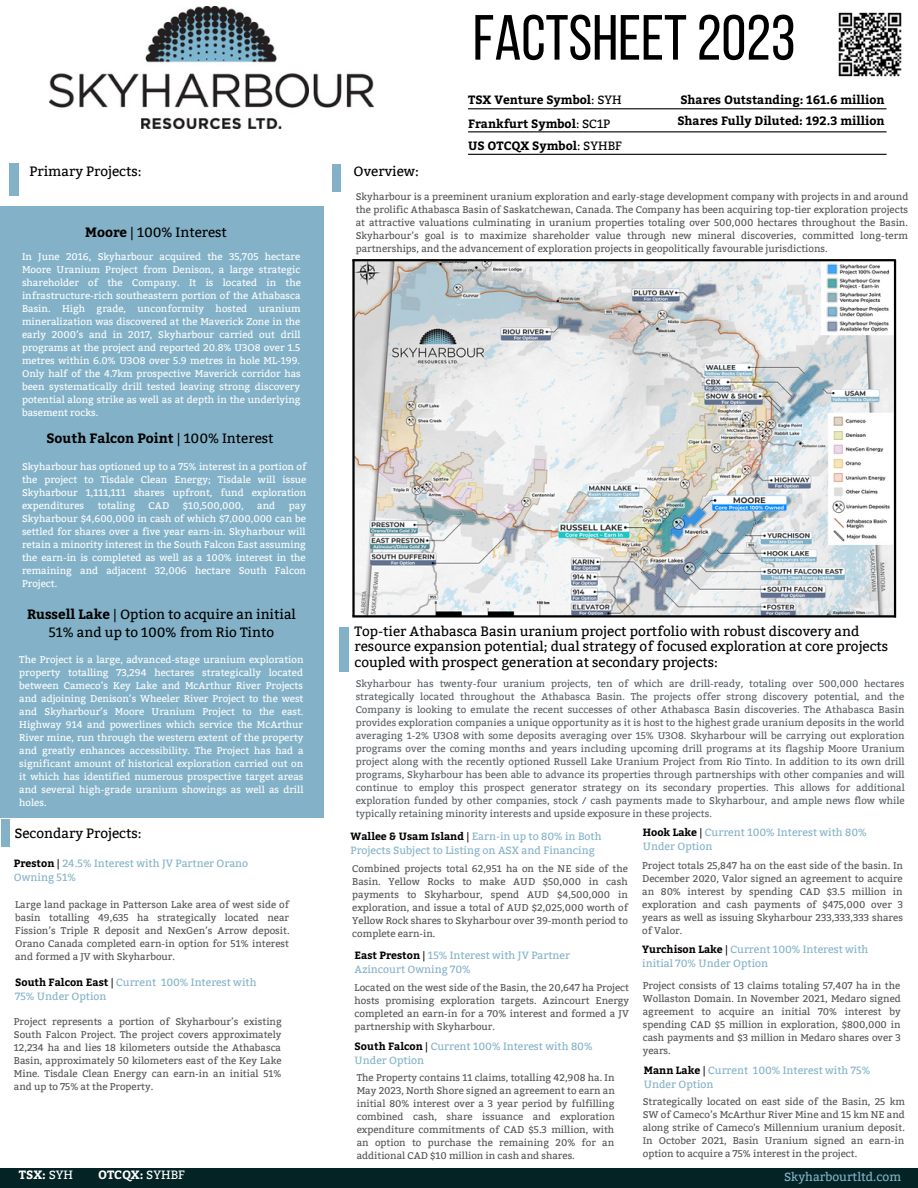
<style>
.page{position:relative;width:918px;height:1188px;background:#fff}
.page>*{position:absolute;margin:0;border:0;box-sizing:border-box;transform-origin:0 0}
.t1{font:63.75px "Bebas Neue";color:#000}
.t2{font:13.5px/15.8px "Bitter";color:#000}
.t3{font:700 13.5px "Bitter";color:#000}
.t4{font:700 12px "Bitter";color:#000}
.t5{font:700 12px "Bitter";color:#fff}
.t6{font:12px "Bitter";color:#83b2c8}
.t7{font:10.5px/14px "Bitter";color:#83b2c8}
.t8{font:9.75px/13px "Bitter";color:#545454;text-align:justify}
.t9{font:9.75px/13px "Bitter";color:#fff;text-align:justify}
.t10{font:9.75px/13px "Bitter";color:#575f64;text-align:justify}
.s1{font-weight:700}
.s2{font-weight:400}
.s3{font-weight:700;color:#000}
.s4{color:#000}
</style>
<div class="page">
<img style="left:49px;top:6px;width:324px;height:123px">
<div style="left:0;top:207px;width:324px;height:610px;background:#83b2c8"></div>
<img style="left:355px;top:261px;width:539px;height:354px">
<div style="left:0;top:1168px;width:918px;height:20px;background:#042324"></div>
<div style="left:332px;top:164px;width:8px;height:28px;background:#83b2c8"></div>
<hr style="left:468px;top:108px;width:419px;height:1px;background:#000">
<div style="left:339px;top:627px;width:9px;height:45px;background:#83b2c8"></div>
<hr style="left:468px;top:131px;width:419px;height:1px;background:#000">
<hr style="left:468px;top:154px;width:419px;height:1px;background:#000">
<div style="left:9px;top:164px;width:10px;height:32px;background:#83b2c8"></div>
<div style="left:1px;top:819px;width:8px;height:28px;background:#83b2c8"></div>
<hr style="left:352px;top:259px;width:544px;height:2px;background:#000">
<hr style="left:352px;top:260px;width:3px;height:356px;background:#000">
<hr style="left:352px;top:615px;width:544px;height:3px;background:#000">
<hr style="left:894px;top:260px;width:2px;height:358px;background:#000">
<img style="left:838px;top:12px;width:64px;height:65px">
<p class="t1" style="left:473px;top:12px;width:324px">FACTSHEET2023</p>
<p class="t2" style="left:29px;top:164px;width:114px">Primary Projects:</p>
<p class="t2" style="left:85px;top:224px;width:143px"><span class="s1">Moore</span> | 100% Interest</p>
<p class="t9" style="left:22px;top:250px;width:280px">In June 2016, Skyharbour acquired the 35,705 hectare Moore Uranium Project from Denison, a large strategic shareholder of the Company. It is located in the infrastructure-rich southeastern portion of the Athabasca Basin. High grade, unconformity hosted uranium mineralization was discovered at the Maverick Zone in the early 2000’s and in 2017, Skyharbour carried out drill programs at the project and reported 20.8% U3O8 over 1.5 metres within 6.0% U3O8 over 5.9 metres in hole ML-199.<br>Only half of the 4.7km prospective Maverick corridor has been systematically drill tested leaving strong discovery potential along strike as well as at depth in the underlying basement rocks.</p>
<p class="t3" style="left:46px;top:428px;width:229px">South Falcon Point <span class="s2">| 100% Interest</span></p>
<p class="t9" style="left:22px;top:460px;width:286px">Skyharbour has optioned up to a 75% interest in a portion of the project to Tisdale Clean Energy; Tisdale will issue Skyharbour 1,111,111 shares upfront, fund exploration expenditures</p>
<p class="t9" style="left:98px;top:499px;width:39px">totaling</p>
<p class="t9" style="left:149px;top:499px;width:22px">CAD</p>
<p class="t9" style="left:183px;top:499px;width:62px">$10,500,000,</p>
<p class="t9" style="left:257px;top:499px;width:19px">and</p>
<p class="t9" style="left:22px;top:499px;width:286px;text-indent:267px">pay Skyharbour $4,600,000 in cash of which $7,000,000 can be settled for shares over a five year earn-in. Skyharbour will retain a minority interest in the South Falcon East assuming the earn-in is completed as well as a 100% interest in the remaining and adjacent 32,006 hectare South Falcon Project.</p>
<p class="t2" style="left:27px;top:606px;width:270px;line-height:18px;text-align:center"><span class="s1">Russell Lake</span> | Option to acquire an initial<br>51% and up to 100% from Rio Tinto</p>
<p class="t9" style="left:19px;top:653px;width:286px">The Project is a large, advanced-stage uranium exploration property totalling 73,294 hectares strategically located between Cameco’s Key Lake and McArthur River Projects and adjoining Denison’s Wheeler River Project to the west and Skyharbour’s Moore Uranium Project to the east.<br>Highway 914 and powerlines which service the McArthur River mine, run through the western extent of the property and greatly enhances accessibility. The Project has had a significant amount of historical exploration carried out on it which has identified numerous prospective target areas and several high-grade uranium showings as well as drill holes.</p>
<p class="t2" style="left:14px;top:825px;width:129px">Secondary Projects:</p>
<p class="t7" style="left:14px;top:856px;width:236px"><span class="s3">Preston</span> <span class="s4">|</span> 24.5% Interest with JV Partner Orano<br>Owning 51%</p>
<p class="t8" style="left:15px;top:898px;width:276px">Large land package in Patterson Lake area of west side of basin totalling 49,635 ha strategically located near Fission’s Triple R deposit and NexGen’s Arrow deposit.<br>Orano Canada completed earn-in option for 51% interest and formed a JV with Skyharbour.</p>
<p class="t7" style="left:15px;top:976px;width:243px"><span class="s3">South Falcon East</span> <span class="s4">|</span> Current 100% Interest with<br>75% Under Option</p>
<p class="t8" style="left:14px;top:1015px;width:269px">Project represents a portion of Skyharbour’s existing South Falcon Project. The project covers approximately 12,234 ha and lies 18 kilometers outside the Athabasca Basin, approximately 50 kilometers east of the Key Lake Mine. Tisdale Clean Energy can earn-in an initial 51% and up to 75% at the Property.</p>
<p class="t4" style="left:468px;top:91px;width:155px">TSX Venture Symbol<span class="s2">: SYH</span></p>
<p class="t4" style="left:468px;top:114px;width:144px">Frankfurt Symbol<span class="s2">: SC1P</span></p>
<p class="t4" style="left:468px;top:137px;width:156px">US OTCQX Symbol<span class="s2">: SYHBF</span></p>
<p class="t4" style="left:680px;top:91px;width:206px">Shares Outstanding: 161.6 million</p>
<p class="t4" style="left:677px;top:112px;width:209px">Shares Fully Diluted: 192.3 million</p>
<p class="t2" style="left:354px;top:164px;width:67px">Overview:</p>
<p class="t8" style="left:356px;top:190px;width:554px">Skyharbour is a preeminent uranium exploration and early-stage development company with projects in and around the prolific Athabasca Basin of Saskatchewan, Canada. The Company has been acquiring top-tier exploration projects at attractive valuations culminating in uranium properties totaling over 500,000 hectares throughout the Basin.<br>Skyharbour’s goal is to maximize shareholder value through new mineral discoveries, committed long-term partnerships, and the advancement of exploration projects in geopolitically favourable jurisdictions.</p>
<p class="t2" style="left:355px;top:623px;width:535px">Top-tier Athabasca Basin uranium project portfolio with robust discovery and resource expansion potential; dual strategy of focused exploration at core projects coupled with prospect generation at secondary projects:</p>
<p class="t10" style="left:356px;top:677px;width:551px">Skyharbour has twenty-four uranium projects, ten of which are drill-ready, totaling over 500,000 hectares strategically located throughout the Athabasca Basin. The projects offer strong discovery potential, and the Company is looking to emulate the recent successes of other Athabasca Basin discoveries. The Athabasca Basin provides exploration companies a unique opportunity as it is host to the highest grade uranium deposits in the world averaging 1-2% U3O8 with some deposits averaging over 15% U3O8. Skyharbour will be carrying out exploration programs over the coming months and years including upcoming drill programs at its flagship Moore Uranium project along with the recently optioned Russell Lake Uranium Project from Rio Tinto. In addition to its own drill programs, Skyharbour has been able to advance its properties through partnerships with other companies and will continue to employ this prospect generator strategy on its secondary properties. This allows for additional exploration funded by other companies, stock / cash payments made to Skyharbour, and ample news flow while typically retaining minority interests and upside exposure in these projects.</p>
<p class="t7" style="left:351px;top:830px;width:253px"><span class="s3">Wallee &amp; Usam Island</span> <span class="s4">|</span> Earn-in up to 80% in Both<br>Projects Subject to Listing on ASX and Financing</p>
<p class="t8" style="left:352px;top:862px;width:277px">Combined projects total 62,951 ha on the NE side of the Basin. Yellow Rocks to make AUD $50,000 in cash payments to Skyharbour, spend AUD $4,500,000 in exploration, and issue a total of AUD $2,025,000 worth of Yellow Rock shares to Skyharbour over 39-month period to complete earn-in.</p>
<p class="t7" style="left:355px;top:949px;width:217px"><span class="s3">East Preston</span> <span class="s4">|</span> 15% Interest with JV Partner<br>Azincourt Owning 70%</p>
<p class="t8" style="left:355px;top:982px;width:276px">Located on the west side of the Basin, the 20,647 ha Project hosts promising exploration targets. Azincourt Energy completed an earn-in for a 70% interest and formed a JV partnership with Skyharbour.</p>
<p class="t7" style="left:355px;top:1039px;width:239px"><span class="s3">South Falcon</span> <span class="s4">|</span> Current 100% Interest with 80%<br>Under Option</p>
<p class="t8" style="left:357px;top:1071px;width:260px">The Property contains 11 claims, totalling 42,908 ha. In May 2023, North Shore signed an agreement to earn an initial 80% interest over a 3 year period by fulfilling combined cash, share issuance and exploration expenditure commitments of CAD $5.3 million, with an option to purchase the remaining 20% for an additional CAD $10 million in cash and shares.</p>
<p class="t7" style="left:643px;top:825px;width:225px"><span class="s3">Hook Lake</span> <span class="s4">|</span> Current 100% Interest with 80%<br>Under Option</p>
<p class="t8" style="left:642px;top:859px;width:263px">Project totals 25,847 ha on the east side of the basin. In December 2020, Valor signed an agreement to acquire an 80% interest by spending CAD $3.5 million in exploration and cash payments of $475,000 over 3 years as well as issuing Skyharbour 233,333,333 shares of Valor.</p>
<p class="t7" style="left:642px;top:943px;width:228px"><span class="s3">Yurchison Lake</span> <span class="s4">|</span> Current 100% Interest with initial 70% Under Option</p>
<p class="t8" style="left:643px;top:979px;width:260px">Project consists of 13 claims totaling 57,407 ha in the Wollaston Domain. In November 2021, Medaro signed agreement to acquire an initial 70% interest by spending CAD $5 million in exploration, $800,000 in cash payments and $3 million in Medaro shares over 3 years.</p>
<p class="t7" style="left:644px;top:1064px;width:228px"><span class="s3">Mann Lake</span> <span class="s4">|</span> Current 100% Interest with 75%<br>Under Option</p>
<p class="t8" style="left:643px;top:1095px;width:264px">Strategically located on east side of the Basin, 25 km SW of Cameco’s McArthur River Mine and 15 km NE and along strike of Cameco's Millennium uranium deposit.<br>In October 2021, Basin Uranium signed an earn-in option to acquire a 75% interest in the project.</p>
<p class="t5" style="left:19px;top:1166px;width:56px">TSX: <span class="s2">SYH</span></p>
<p class="t5" style="left:98px;top:1166px;width:89px">OTCQX: <span class="s2">SYHBF</span></p>
<p class="t6" style="left:784px;top:1170px;width:119px">Skyharbourtltd.com</p>
</div>
